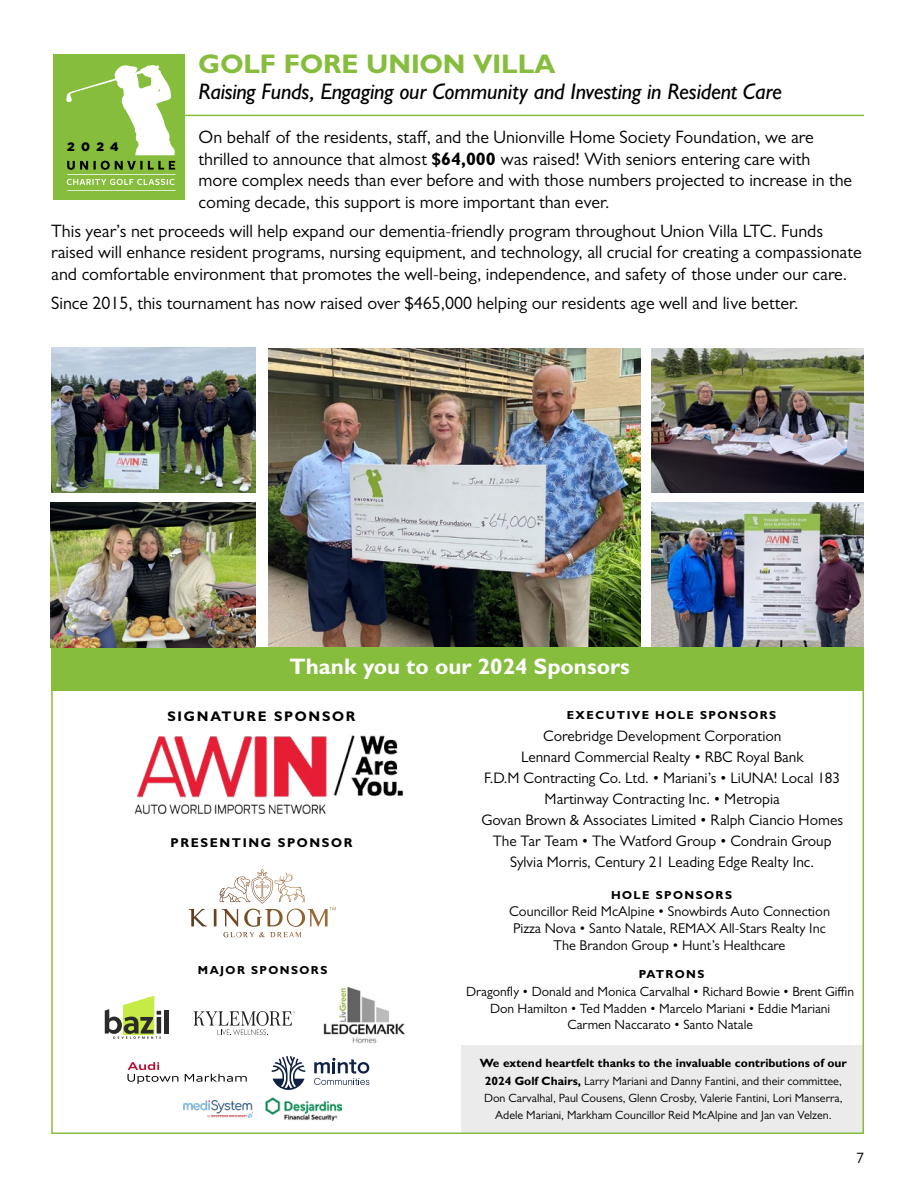
<style>
.page{position:relative;width:918px;height:1188px;background:#fff}
.page>*{position:absolute;margin:0;border:0;box-sizing:border-box;transform-origin:0 0}
.t1{font:700 27px "Gill Sans MT Pro";color:#86bd3d}
.t2{font:italic 500 22.5px "Gill Sans MT Pro";letter-spacing:-.01em;color:#000}
.t3{font:700 22.5px "Gill Sans MT Pro";color:#fff}
.t4{font:18px/21.8px "Gill Sans MT Pro";color:#000}
.t5{font:15.3px/21px "Gill Sans MT Pro";color:#000;text-align:center}
.t6{font:15px "Gill Sans MT Pro";color:#000}
.t7{font:14.25px/17.1px "Gill Sans MT Pro";color:#000;text-align:center}
.t8{font:700 13.95px "Gill Sans MT Pro";letter-spacing:.125em;color:#000}
.t9{font:13.5px/16.6px "Gill Sans MT Pro";color:#000;text-align:center}
.t10{font:700 12.9px "Gill Sans MT Pro";letter-spacing:.125em;color:#000}
.t11{font:900 12.3px "Gotham";color:#000}
.t12{font:12px/17.4px "Gill Sans MT Pro";color:#000;text-align:center}
.t13{font:700 11.7px "Gill Sans MT Pro";letter-spacing:.125em;color:#000}
.s1{font-weight:700}
</style>
<div class="page">
<hr style="left:54px;top:115px;width:810px;height:1px;background:#86bd3d">
<div style="left:461px;top:1046px;width:403px;height:88px;background:#ebebeb"></div>
<img style="left:134px;top:735px;width:270px;height:80px">
<svg style="left:257px;top:869px;width:11px;height:8px"></svg>
<svg style="left:236px;top:909px;width:69px;height:28px"></svg>
<svg style="left:329px;top:907px;width:7px;height:3px"></svg>
<img style="left:323px;top:986px;width:82px;height:58px">
<div style="left:164px;top:1010px;width:5px;height:24px;background:#2b2b2b"></div>
<svg style="left:105px;top:996px;width:56px;height:43px"></svg>
<svg style="left:272px;top:1056px;width:33px;height:34px"></svg>
<svg style="left:314px;top:1058px;width:55px;height:27px"></svg>
<svg style="left:194px;top:1011px;width:101px;height:24px"></svg>
<img style="left:184px;top:1101px;width:69px;height:17px">
<svg style="left:128px;top:1062px;width:50px;height:22px"></svg>
<svg style="left:185px;top:1074px;width:62px;height:8px"></svg>
<div style="left:51px;top:647px;width:813px;height:43px;background:#86bd3d"></div>
<div style="left:53px;top:54px;width:132px;height:146px;background:#86bd3d"></div>
<svg style="left:67px;top:161px;width:109px;height:30px"></svg>
<svg style="left:66px;top:65px;width:109px;height:90px"></svg>
<img style="left:266px;top:1098px;width:76px;height:23px">
<img style="left:651px;top:348px;width:213px;height:144px">
<img style="left:651px;top:503px;width:213px;height:144px">
<img style="left:51px;top:503px;width:205px;height:144px">
<img style="left:269px;top:348px;width:371px;height:299px">
<img style="left:51px;top:348px;width:205px;height:144px">
<h1 class="t1" style="left:199px;top:47px;width:358px">GOLF FORE UNION VILLA</h1>
<p class="t2" style="left:199px;top:79px;width:585px">Raising Funds, Engaging our Community and Investing in Resident Care</p>
<p class="t4" style="left:199px;top:126px;width:655px">On behalf of the residents, staff, and the Unionville Home Society Foundation, we are thrilled to announce that almost <span class="s1">$64,000</span> was raised! With seniors entering care with more complex needs than ever before and with those numbers projected to increase in the coming decade, this support is more important than ever.</p>
<p class="t4" style="left:51px;top:220px;width:812px">This year’s net proceeds will help expand our dementia-friendly program throughout Union Villa LTC. Funds raised will enhance resident programs, nursing equipment, and technology, all crucial for creating a compassionate and comfortable environment that promotes the well-being, independence, and safety of those under our care.</p>
<p class="t4" style="left:51px;top:292px;width:749px">Since 2015, this tournament has now raised over $465,000 helping our residents age well and live better.</p>
<p class="t11" style="left:67px;top:138px;width:53px">2024</p>
<p class="t3" style="left:290px;top:653px;width:342px">Thank you to our 2024 Sponsors</p>
<p class="t8" style="left:167px;top:708px;width:189px">SIGNATURE SPONSOR</p>
<p class="t10" style="left:170px;top:834px;width:184px">PRESENTING SPONSOR</p>
<p class="t13" style="left:198px;top:962px;width:131px">MAJOR SPONSORS</p>
<p class="t13" style="left:567px;top:708px;width:211px">EXECUTIVE HOLE SPONSORS</p>
<p class="t5" style="left:481px;top:726px;width:363px">Corebridge Development Corporation<br>Lennard Commercial Realty • RBC Royal Bank<br>F.D.M Contracting Co. Ltd. • Mariani’s • LiUNA! Local 183<br>Martinway Contracting Inc. • Metropia<br>Govan Brown &amp; Associates Limited • Ralph Ciancio Homes The Tar Team • The Watford Group • Condrain Group Sylvia Morris, Century 21 Leading Edge Realty Inc.</p>
<p class="t7" style="left:509px;top:902px;width:323px">Councillor Reid McAlpine • Snowbirds Auto Connection<br>Pizza Nova • Santo Natale, REMAX All-Stars Realty Inc<br>The Brandon Group • Hunt’s Healthcare</p>
<p class="t9" style="left:466px;top:983px;width:389px">Dragonfly • Donald and Monica Carvalhal • Richard Bowie • Brent Giffin<br>Don Hamilton • Ted Madden • Marcelo Mariani • Eddie Mariani<br>Carmen Naccarato • Santo Natale</p>
<p class="t13" style="left:611px;top:888px;width:123px">HOLE SPONSORS</p>
<p class="t13" style="left:639px;top:967px;width:67px">PATRONS</p>
<p class="t12" style="left:480px;top:1054px;width:368px"><span class="s1">We extend heartfelt thanks to the invaluable contributions of our 2024 Golf Chairs,</span> Larry Mariani and Danny Fantini, and their committee, Don Carvalhal, Paul Cousens, Glenn Crosby, Valerie Fantini, Lori Manserra, Adele Mariani, Markham Councillor Reid McAlpine and Jan van Velzen.</p>
<p class="t6" style="left:856px;top:1149px;width:9px">7</p>
</div>
